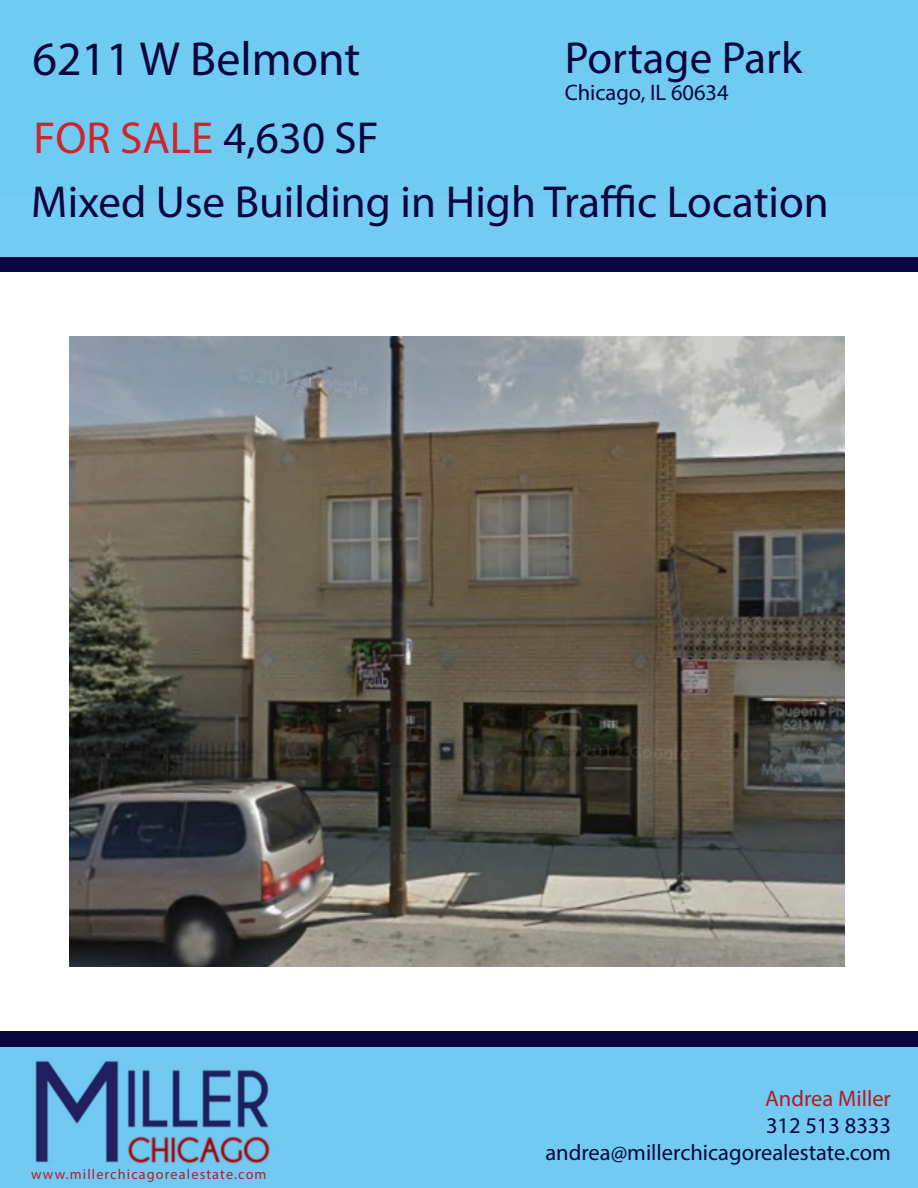
<style>
.page{position:relative;width:918px;height:1188px;background:#fff}
.page>*{position:absolute;margin:0;border:0;box-sizing:border-box;transform-origin:0 0}
.t1{font:48px "Myriad Pro";color:#09063f}
.t2{font:45px "Myriad Pro";color:#09063f}
.t3{font:45px "Myriad Pro";color:#d1232a}
.t4{font:22.5px "Myriad Pro";color:#09063f}
.t5{font:22.5px "Myriad Pro";color:#af1e22}
.t6{font:14.25px "Myriad Pro";letter-spacing:.08em;color:#af1e22}
.s1{color:#09063f}
</style>
<div class="page">
<div style="left:0;top:212px;width:918px;height:60px;background:#09063f"></div>
<div style="left:0;top:0;width:918px;height:197px;background:#70cbf2"></div>
<div style="left:0;top:1047px;width:918px;height:141px;background:#72caf2"></div>
<div style="left:0;top:197px;width:918px;height:60px;background:#74ccf4"></div>
<div style="left:0;top:1031px;width:918px;height:16px;background:#09063f"></div>
<img style="left:33px;top:1060px;width:239px;height:104px">
<img style="left:70px;top:337px;width:774px;height:630px">
<p class="t1" style="left:32px;top:30px;width:330px">6211 W Belmont</p>
<p class="t2" style="left:565px;top:30px;width:239px">Portage Park</p>
<p class="t4" style="left:565px;top:78px;width:166px">Chicago, IL 60634</p>
<p class="t3" style="left:33px;top:110px;width:347px">FOR SALE <span class="s1">4,630 SF</span></p>
<p class="t2" style="left:31px;top:175px;width:799px">Mixed Use Building in High Traffic Location</p>
<p class="t6" style="left:31px;top:1165px;width:237px">www.millerchicagorealestate.com</p>
<p class="t5" style="left:765px;top:1084px;width:127px">Andrea Miller</p>
<p class="t4" style="left:766px;top:1111px;width:126px">312 513 8333</p>
<p class="t4" style="left:545px;top:1138px;width:347px">andrea@millerchicagorealestate.com</p>
</div>
